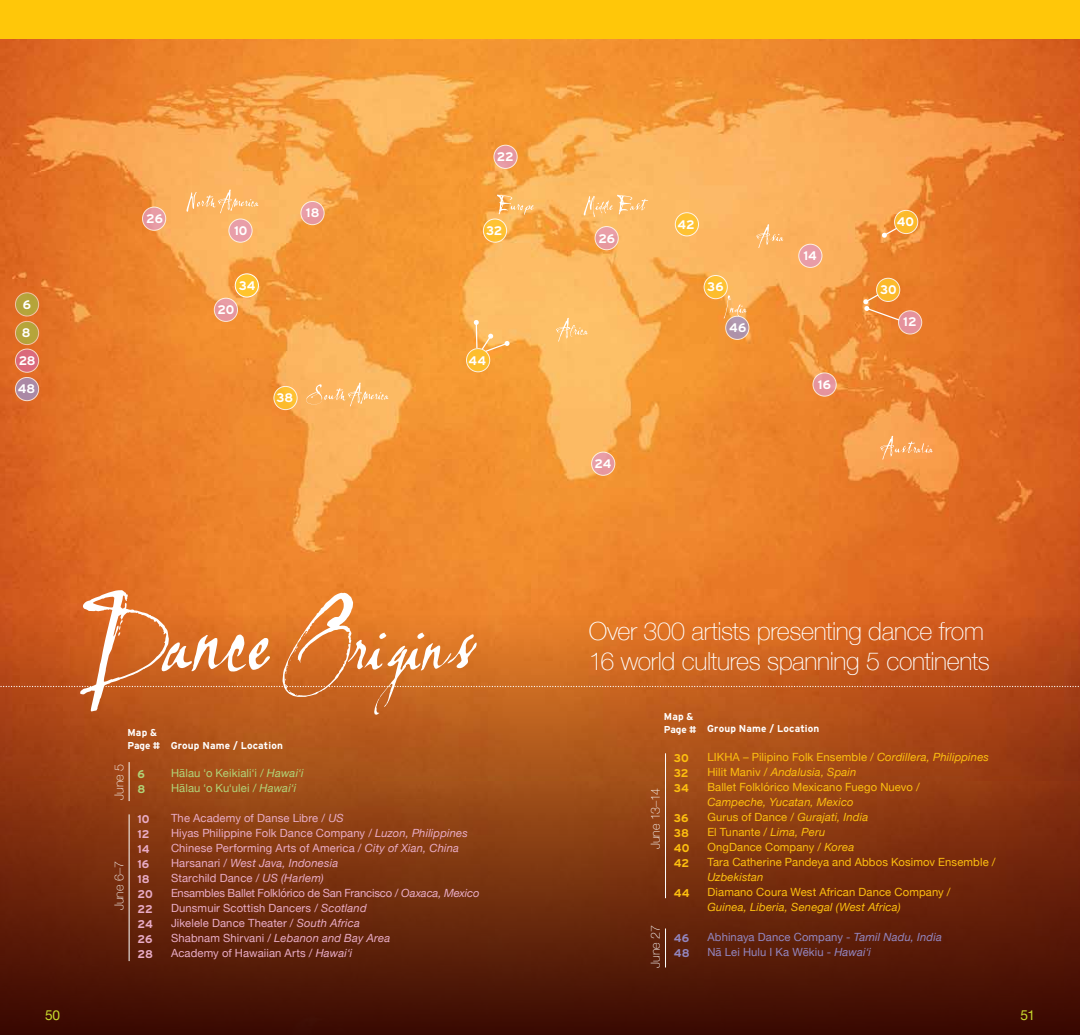
<style>
.page{position:relative;width:1080px;height:1035px;background:#fff}
.page>*{position:absolute;margin:0;border:0;box-sizing:border-box;transform-origin:0 0}
.t1{font:100 25px/30px "Helvetica Neue";letter-spacing:-.015em;color:#fff}
.t2{font:13.75px "Helvetica Neue";color:#c6d92d}
.t3{font:700 12.5px "Interstate";letter-spacing:.005em;color:#fff}
.t4{font:100 12.5px "Helvetica Neue";letter-spacing:.01em;color:#fff}
.t5{font:11.25px/15px "Helvetica Neue";letter-spacing:.01em;color:#e9acc7}
.t6{font:11.25px/15px "Helvetica Neue";letter-spacing:.01em;color:#fec00f}
.t7{font:11.25px/15px "Helvetica Neue";letter-spacing:.01em;color:#9286c0}
.t8{font:11.25px/15px "Helvetica Neue";letter-spacing:.01em;color:#b1d579}
.t9{font:italic 11.25px "Helvetica Neue";letter-spacing:.015em;color:#fec00f}
.t10{font:700 11.25px/15px "Interstate";color:#e9acc7}
.t11{font:700 11.25px/15px "Interstate";letter-spacing:.01em;color:#fec00f;text-align:justify}
.t12{font:700 11.25px/15px "Interstate";color:#9286c0}
.t13{font:700 11.25px/15px "Interstate";color:#b1d579}
.t14{font:700 10px/12.9px "Interstate";letter-spacing:.015em;color:#fff}
.s1{font-style:italic}
</style>
<div class="page">
<img style="left:0;top:39px;width:1080px;height:577px">
<div style="left:0;top:0;width:1080px;height:39px;background:#ffc709"></div>
<svg style="left:0;top:616px;width:1080px;height:419px;background:#843610"></svg>
<svg style="left:80px;top:590px;width:397px;height:125px;background:#d97d3b"></svg>
<svg style="left:306px;top:383px;width:82px;height:23px;background:#fbbe72"></svg>
<svg style="left:556px;top:318px;width:32px;height:24px"></svg>
<svg style="left:497px;top:195px;width:37px;height:20px"></svg>
<svg style="left:756px;top:224px;width:27px;height:24px"></svg>
<svg style="left:880px;top:436px;width:53px;height:24px"></svg>
<svg style="left:0;top:686px;width:1080px;height:1px"></svg>
<hr style="left:129px;top:762px;width:1px;height:39px;background:#fff">
<hr style="left:129px;top:814px;width:1px;height:147px;background:#fff">
<div style="left:235px;top:274px;width:23px;height:23px;background:#ffc42c;border-radius:50%"></div>
<div style="left:235px;top:274px;width:24px;height:23px;border:1px solid #fff;border-radius:50%"></div>
<svg style="left:214px;top:298px;width:24px;height:23px"></svg>
<div style="left:214px;top:298px;width:24px;height:24px;border:1px solid #fff;border-radius:50%"></div>
<svg style="left:15px;top:349px;width:24px;height:23px"></svg>
<div style="left:15px;top:349px;width:24px;height:24px;border:1px solid #fff;border-radius:50%"></div>
<div style="left:467px;top:349px;width:23px;height:23px;background:#ffc42c;border-radius:50%"></div>
<div style="left:466px;top:348px;width:24px;height:24px;border:1px solid #fff;border-radius:50%"></div>
<svg style="left:274px;top:386px;width:23px;height:24px"></svg>
<div style="left:274px;top:386px;width:23px;height:24px;border:1px solid #fff;border-radius:50%"></div>
<svg style="left:483px;top:219px;width:24px;height:23px"></svg>
<div style="left:483px;top:219px;width:24px;height:24px;border:1px solid #fff;border-radius:50%"></div>
<svg style="left:877px;top:278px;width:23px;height:23px"></svg>
<div style="left:876px;top:278px;width:24px;height:24px;border:1px solid #fff;border-radius:50%"></div>
<svg style="left:15px;top:293px;width:24px;height:23px"></svg>
<div style="left:15px;top:293px;width:24px;height:23px;border:1px solid #fff;border-radius:50%"></div>
<svg style="left:15px;top:321px;width:24px;height:24px"></svg>
<div style="left:15px;top:321px;width:24px;height:24px;border:1px solid #fff;border-radius:50%"></div>
<svg style="left:724px;top:295px;width:23px;height:24px"></svg>
<svg style="left:494px;top:145px;width:23px;height:23px"></svg>
<div style="left:494px;top:145px;width:23px;height:24px;border:1px solid #fff;border-radius:50%"></div>
<svg style="left:595px;top:227px;width:23px;height:23px"></svg>
<div style="left:595px;top:226px;width:24px;height:24px;border:1px solid #fff;border-radius:50%"></div>
<div style="left:229px;top:219px;width:23px;height:23px;background:#e89ea8;border-radius:50%"></div>
<div style="left:229px;top:219px;width:23px;height:24px;border:1px solid #fff;border-radius:50%"></div>
<svg style="left:301px;top:201px;width:23px;height:24px"></svg>
<div style="left:301px;top:201px;width:23px;height:24px;border:1px solid #fff;border-radius:50%"></div>
<div style="left:592px;top:452px;width:23px;height:23px;background:#e79ba2;border-radius:50%"></div>
<div style="left:591px;top:452px;width:24px;height:24px;border:1px solid #fff;border-radius:50%"></div>
<hr style="left:665px;top:929px;width:1px;height:39px;background:#fff">
<hr style="left:665px;top:753px;width:1px;height:145px;background:#fff">
<svg style="left:15px;top:377px;width:24px;height:24px"></svg>
<div style="left:15px;top:377px;width:24px;height:24px;border:1px solid #fff;border-radius:50%"></div>
<div style="left:143px;top:207px;width:23px;height:23px;background:#e89ca5;border-radius:50%"></div>
<div style="left:142px;top:207px;width:24px;height:24px;border:1px solid #fff;border-radius:50%"></div>
<svg style="left:473px;top:320px;width:37px;height:33px"></svg>
<div style="left:704px;top:275px;width:23px;height:24px;background:#ffc42c;border-radius:50%"></div>
<div style="left:704px;top:275px;width:24px;height:24px;border:1px solid #fff;border-radius:50%"></div>
<svg style="left:726px;top:316px;width:23px;height:23px"></svg>
<div style="left:725px;top:316px;width:24px;height:24px;border:1px solid #fff;border-radius:50%"></div>
<svg style="left:675px;top:213px;width:24px;height:23px"></svg>
<div style="left:675px;top:212px;width:24px;height:24px;border:1px solid #fff;border-radius:50%"></div>
<div style="left:813px;top:373px;width:23px;height:23px;background:#e6949e;border-radius:50%"></div>
<div style="left:813px;top:373px;width:24px;height:23px;border:1px solid #fff;border-radius:50%"></div>
<svg style="left:863px;top:293px;width:38px;height:29px"></svg>
<svg style="left:899px;top:311px;width:23px;height:23px"></svg>
<div style="left:898px;top:311px;width:24px;height:23px;border:1px solid #fff;border-radius:50%"></div>
<svg style="left:799px;top:244px;width:23px;height:23px"></svg>
<div style="left:798px;top:244px;width:24px;height:24px;border:1px solid #fff;border-radius:50%"></div>
<svg style="left:882px;top:227px;width:17px;height:11px"></svg>
<svg style="left:895px;top:210px;width:23px;height:24px"></svg>
<div style="left:894px;top:210px;width:24px;height:24px;border:1px solid #fff;border-radius:50%"></div>
<svg style="left:186px;top:190px;width:73px;height:23px;background:#fcbd74"></svg>
<svg style="left:584px;top:195px;width:64px;height:22px"></svg>
<p class="t3" style="left:23px;top:297px;width:10px">6</p>
<p class="t3" style="left:22px;top:325px;width:10px">8</p>
<p class="t3" style="left:146px;top:211px;width:18px">26</p>
<p class="t3" style="left:234px;top:223px;width:15px">10</p>
<p class="t3" style="left:239px;top:278px;width:18px">34</p>
<p class="t3" style="left:217px;top:302px;width:18px">20</p>
<p class="t3" style="left:306px;top:205px;width:15px">18</p>
<p class="t3" style="left:497px;top:149px;width:18px">22</p>
<p class="t3" style="left:486px;top:223px;width:18px">32</p>
<p class="t3" style="left:19px;top:353px;width:18px">28</p>
<p class="t3" style="left:469px;top:353px;width:19px">44</p>
<p class="t3" style="left:276px;top:390px;width:18px">38</p>
<p class="t3" style="left:18px;top:381px;width:19px">48</p>
<p class="t14" style="left:128px;top:726px;width:157px">Map &amp;<br>Page # Group Name / Location</p>
<p class="t4" style="left:110px;top:800px;width:38px;rotate:-90deg">June 5</p>
<p class="t4" style="left:110px;top:910px;width:51px;rotate:-90deg">June 6–7</p>
<p class="t13" style="left:137px;top:766px;width:9px">6<br>8</p>
<p class="t10" style="left:137px;top:811px;width:17px">10<br>12<br>14<br>16<br>18<br>20<br>22<br>24<br>26<br>28</p>
<p class="t8" style="left:171px;top:767px;width:134px">Hālau ʻo Keikialiʻi / <span class="s1">Hawaiʻi<br></span>Hālau ʻo Kuʻulei / <span class="s1">Hawaiʻi</span></p>
<p class="t5" style="left:171px;top:812px;width:310px">The Academy of Danse Libre / <span class="s1">US<br></span>Hiyas Philippine Folk Dance Company / <span class="s1">Luzon, Philippines </span>Chinese Performing Arts of America / <span class="s1">City of Xian, China </span>Harsanari / <span class="s1">West Java, Indonesia<br></span>Starchild Dance / <span class="s1">US (Harlem)<br></span>Ensambles Ballet Folklórico de San Francisco <span class="s1">/ Oaxaca, Mexico </span>Dunsmuir Scottish Dancers / <span class="s1">Scotland<br></span>Jikelele Dance Theater / <span class="s1">South Africa<br></span>Shabnam Shirvani / <span class="s1">Lebanon and Bay Area<br></span>Academy of Hawaiian Arts / <span class="s1">Hawaiʻi</span></p>
<p class="t3" style="left:599px;top:231px;width:18px">26</p>
<p class="t3" style="left:594px;top:456px;width:19px">24</p>
<p class="t3" style="left:678px;top:217px;width:19px">42</p>
<p class="t3" style="left:707px;top:279px;width:18px">36</p>
<p class="t3" style="left:729px;top:320px;width:19px">46</p>
<p class="t3" style="left:803px;top:248px;width:15px">14</p>
<p class="t3" style="left:818px;top:377px;width:15px">16</p>
<p class="t3" style="left:897px;top:214px;width:19px">40</p>
<p class="t3" style="left:880px;top:282px;width:18px">30</p>
<p class="t3" style="left:903px;top:314px;width:15px">12</p>
<h1 class="t1" style="left:589px;top:615px;width:402px">Over 300 artists presenting dance from<br>16 world cultures spanning 5 continents</h1>
<p class="t14" style="left:664px;top:710px;width:157px">Map &amp;<br>Page # Group Name / Location</p>
<p class="t4" style="left:646px;top:849px;width:62px;rotate:-90deg">June 13–14</p>
<p class="t4" style="left:646px;top:968px;width:44px;rotate:-90deg">June 27</p>
<p class="t11" style="left:674px;top:750px;width:17px">30<br>32<br>34</p>
<p class="t11" style="left:674px;top:810px;width:17px">36<br>38<br>40<br>42</p>
<p class="t11" style="left:674px;top:885px;width:17px">44</p>
<p class="t12" style="left:674px;top:930px;width:17px">46<br>48</p>
<p class="t6" style="left:707px;top:751px;width:283px">LIKHA – Pilipino Folk Ensemble / <span class="s1">Cordillera, Philippines<br></span>Hilit Maniv / <span class="s1">Andalusia, Spain<br></span>Ballet Folklórico Mexicano Fuego Nuevo /</p>
<p class="t6" style="left:707px;top:796px;width:290px"><span class="s1">Campeche, Yucatan, Mexico<br></span>Gurus of Dance / <span class="s1">Gurajati, India<br></span>El Tunante / <span class="s1">Lima, Peru<br></span>OngDance Company / <span class="s1">Korea<br></span>Tara Catherine Pandeya and Abbos Kosimov Ensemble /</p>
<p class="t9" style="left:707px;top:869px;width:58px">Uzbekistan</p>
<p class="t6" style="left:707px;top:886px;width:245px">Diamano Coura West African Dance Company /</p>
<p class="t9" style="left:707px;top:899px;width:195px">Guinea, Liberia, Senegal (West Africa)</p>
<p class="t7" style="left:707px;top:931px;width:236px">Abhinaya Dance Company - <span class="s1">Tamil Nadu, India<br></span>Nā Lei Hulu I Ka Wēkiu - <span class="s1">Hawaiʻi</span></p>
<p class="t2" style="left:45px;top:1005px;width:17px">50</p>
<p class="t2" style="left:1021px;top:1005px;width:16px">51</p>
</div>
